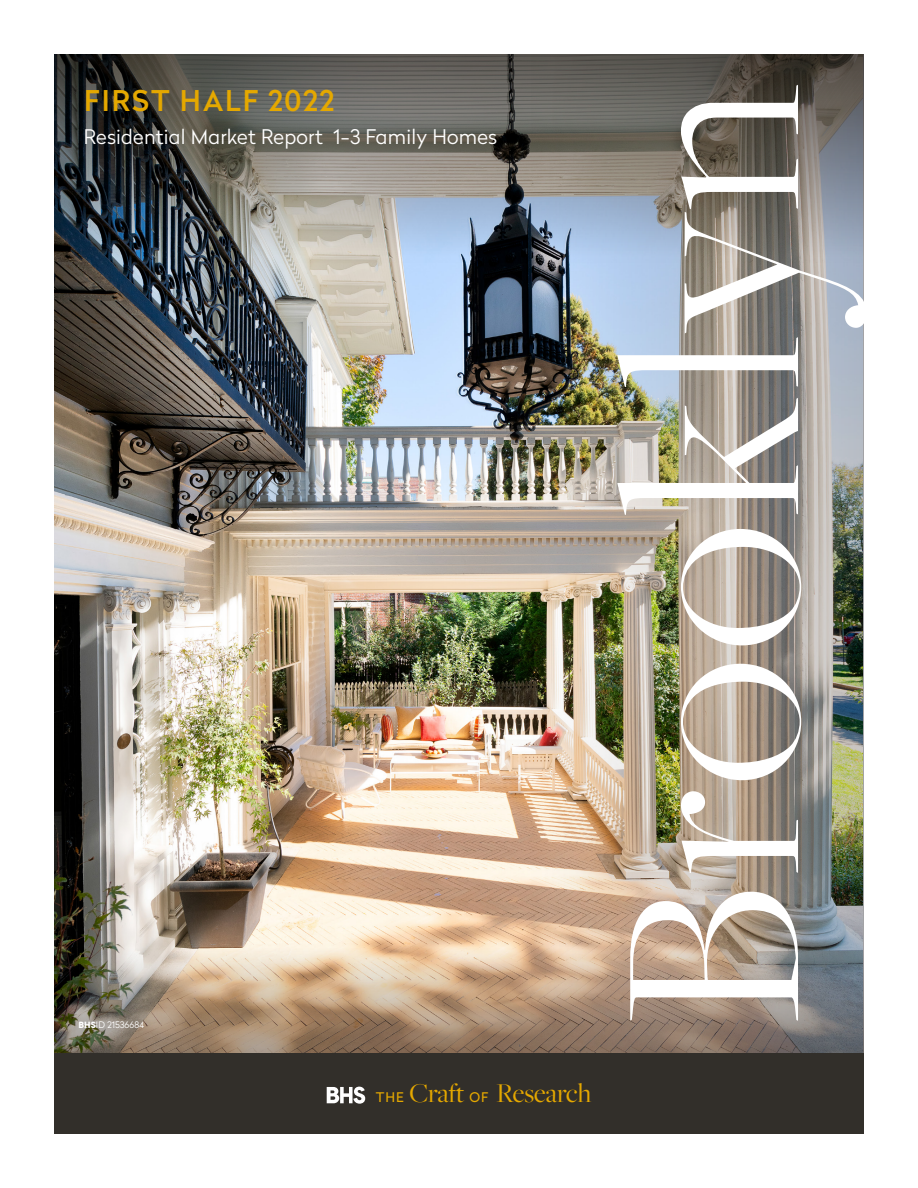
<style>
.page{position:relative;width:918px;height:1188px;background:#fff}
.page>*{position:absolute;margin:0;border:0;box-sizing:border-box;transform-origin:0 0}
.t1{font:300 268.5px "Freight Big Pro";letter-spacing:.025em;color:#fff}
.t2{font:500 28.5px "Radikal";letter-spacing:.07em;color:#e5a800}
.t3{font:28.2px "Freight Big Pro";letter-spacing:-.01em;color:#e5a800}
.t4{font:300 20.1px "Radikal";letter-spacing:.01em;color:#fff}
.t5{font:300 9px "Radikal";color:#fff}
.s1{font-family:"Cadiz";font-weight:900}
.s2{font-family:"Radikal";font-size:13.2px}
</style>
<div class="page">
<img style="left:54px;top:262px;width:477px;height:682px">
<img style="left:54px;top:944px;width:477px;height:109px">
<div style="left:54px;top:1053px;width:810px;height:81px;background:#322f2a"></div>
<svg style="left:54px;top:54px;width:477px;height:208px;background:#646665"></svg>
<img style="left:531px;top:54px;width:333px;height:999px">
<img style="left:58px;top:999px;width:105px;height:51px">
<svg style="left:327px;top:1087px;width:38px;height:17px"></svg>
<p class="t2" style="left:84px;top:80px;width:252px">FIRST HALF 2022</p>
<p class="t4" style="left:84px;top:123px;width:415px">Residential Market Report 1-3 Family Homes</p>
<p class="t5" style="left:78px;top:1018px;width:67px"><span class="s1">BHS</span>ID 21536684</p>
<p class="t3" style="left:376px;top:1075px;width:217px"><span class="s2">THE</span> Craft <span class="s2">OF</span> Research</p>
<p class="t1" style="left:540px;top:1027px;width:945px;rotate:-90deg">Brooklyn</p>
</div>
